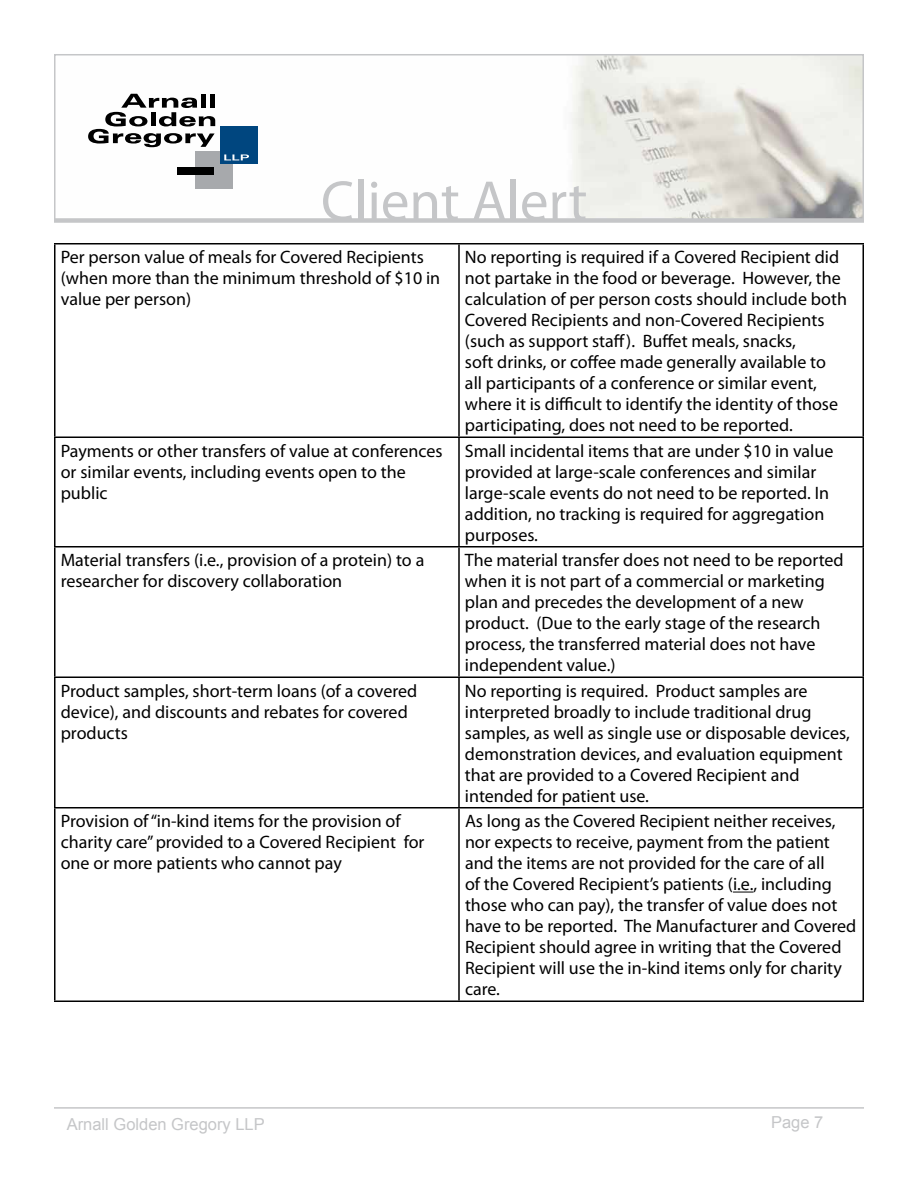
<style>
.page{position:relative;width:918px;height:1188px;background:#fff}
.page>*{position:absolute;margin:0;border:0;box-sizing:border-box;transform-origin:0 0}
.t1{font:57px "Myriad Pro";color:#c5c6c8}
.t2{font:18px/21px "Myriad Pro";color:#000}
.t3{font:16.5px "Arial";color:#c5c6c8}
</style>
<div class="page">
<hr style="left:54px;top:1107px;width:810px;height:2px;background:#c5c6c8">
<div style="left:54px;top:218px;width:810px;height:5px;background:#d3d4d5"></div>
<svg style="left:54px;top:54px;width:810px;height:168px"></svg>
<hr style="left:54px;top:243px;width:405px;height:1px;background:#000">
<hr style="left:54px;top:244px;width:2px;height:192px;background:#000">
<hr style="left:459px;top:243px;width:405px;height:1px;background:#000">
<hr style="left:458px;top:244px;width:2px;height:192px;background:#000">
<hr style="left:862px;top:244px;width:2px;height:192px;background:#000">
<hr style="left:54px;top:436px;width:405px;height:2px;background:#000">
<hr style="left:54px;top:438px;width:2px;height:108px;background:#000">
<hr style="left:459px;top:436px;width:405px;height:2px;background:#000">
<hr style="left:458px;top:438px;width:2px;height:108px;background:#000">
<hr style="left:862px;top:438px;width:2px;height:108px;background:#000">
<hr style="left:54px;top:546px;width:405px;height:2px;background:#000">
<hr style="left:54px;top:548px;width:2px;height:128px;background:#000">
<hr style="left:459px;top:546px;width:405px;height:2px;background:#000">
<hr style="left:458px;top:548px;width:2px;height:128px;background:#000">
<hr style="left:862px;top:548px;width:2px;height:128px;background:#000">
<hr style="left:54px;top:676px;width:405px;height:2px;background:#000">
<hr style="left:54px;top:678px;width:2px;height:129px;background:#000">
<hr style="left:459px;top:676px;width:405px;height:2px;background:#000">
<hr style="left:458px;top:678px;width:2px;height:129px;background:#000">
<hr style="left:862px;top:678px;width:2px;height:129px;background:#000">
<hr style="left:54px;top:807px;width:405px;height:1px;background:#000">
<hr style="left:54px;top:808px;width:2px;height:192px;background:#000">
<hr style="left:459px;top:807px;width:405px;height:1px;background:#000">
<hr style="left:458px;top:808px;width:2px;height:192px;background:#000">
<hr style="left:862px;top:808px;width:2px;height:192px;background:#000">
<hr style="left:54px;top:1000px;width:405px;height:2px;background:#000">
<hr style="left:459px;top:1000px;width:405px;height:2px;background:#000">
<svg style="left:733px;top:892px;width:20px;height:1px"></svg>
<h1 class="t1" style="left:321px;top:166px;width:268px">Client Alert</h1>
<p class="t2" style="left:61px;top:246px;width:381px">Per person value of meals for Covered Recipients (when more than the minimum threshold of $10 in value per person)</p>
<p class="t2" style="left:465px;top:246px;width:384px">No reporting is required if a Covered Recipient did not partake in the food or beverage. However, the calculation of per person costs should include both Covered Recipients and non-Covered Recipients (such as support staff). Buffet meals, snacks,<br>soft drinks, or coffee made generally available to all participants of a conference or similar event, where it is difficult to identify the identity of those participating, does not need to be reported.</p>
<p class="t2" style="left:61px;top:440px;width:383px">Payments or other transfers of value at conferences or similar events, including events open to the public</p>
<p class="t2" style="left:465px;top:440px;width:370px">Small incidental items that are under $10 in value provided at large-scale conferences and similar large-scale events do not need to be reported. In addition, no tracking is required for aggregation purposes.</p>
<p class="t2" style="left:61px;top:550px;width:365px">Material transfers (i.e., provision of a protein) to a researcher for discovery collaboration</p>
<p class="t2" style="left:465px;top:550px;width:380px">The material transfer does not need to be reported when it is not part of a commercial or marketing plan and precedes the development of a new product. (Due to the early stage of the research process, the transferred material does not have independent value.)</p>
<p class="t2" style="left:61px;top:680px;width:358px">Product samples, short-term loans (of a covered device), and discounts and rebates for covered products</p>
<p class="t2" style="left:465px;top:680px;width:386px">No reporting is required. Product samples are interpreted broadly to include traditional drug samples, as well as single use or disposable devices, demonstration devices, and evaluation equipment that are provided to a Covered Recipient and intended for patient use.</p>
<p class="t2" style="left:61px;top:811px;width:365px">Provision of “in-kind items for the provision of charity care” provided to a Covered Recipient for one or more patients who cannot pay</p>
<p class="t2" style="left:465px;top:810px;width:393px">As long as the Covered Recipient neither receives, nor expects to receive, payment from the patient and the items are not provided for the care of all<br>of the Covered Recipient’s patients (i.e., including those who can pay), the transfer of value does not have to be reported. The Manufacturer and Covered Recipient should agree in writing that the Covered Recipient will use the in-kind items only for charity care.</p>
<p class="t3" style="left:67px;top:1114px;width:200px">Arnall Golden Gregory LLP</p>
<p class="t3" style="left:771px;top:1111px;width:54px">Page 7</p>
</div>
